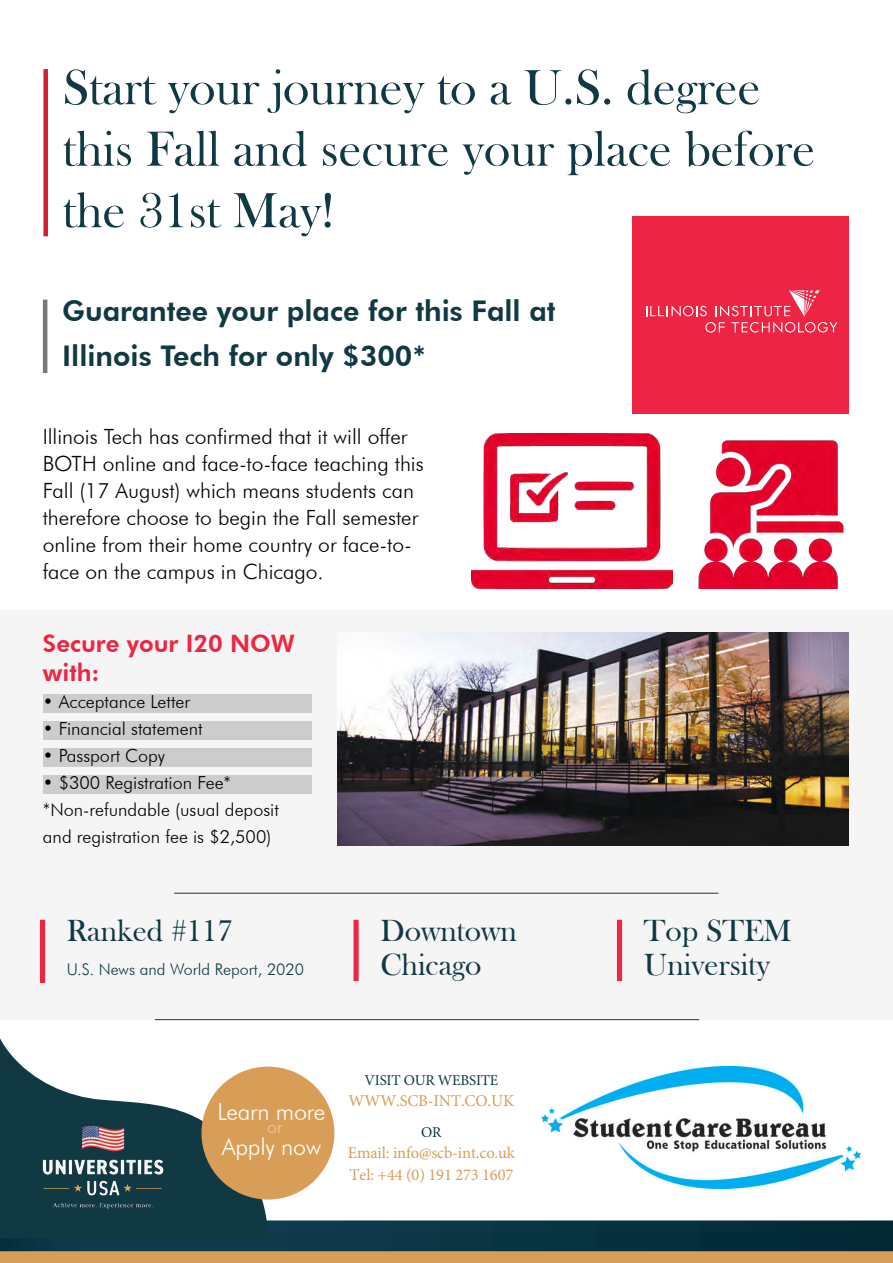
<style>
.page{position:relative;width:893px;height:1263px;background:#fff}
.page>*{position:absolute;margin:0;border:0;box-sizing:border-box;transform-origin:0 0}
.Page_Sub_Header__TOC{font:51px/61.5px "Bask Old Face";color:#103944}
.Page_Header_TOC{font:31.5px/34px "Bask Old Face";color:#103944}
.Page_Sub_Header__TOC-2{font:800 28.5px/45px "Futura BT";color:#103944}
.t1{font:800 24px/28.8px "Futura BT";color:#ed2643}
.t2{font:300 23.4px "Futura BT";letter-spacing:-.01em;color:#fff}
.t3{font:300 21px/27px "Futura BT";color:#000}
.t4{font:300 18px/27px "Futura BT";color:#000}
.t5{font:300 17.85px "Futura BT";color:#ebcaa2}
.t6{font:16.5px/21.9px "Minion Pro";letter-spacing:-.01em;color:#d89e58}
.Page_Header_TOC-2{font:300 16.05px "Futura BT";color:#103944}
.t7{font:15px "Minion Pro";letter-spacing:-.015em;color:#103944}
</style>
<div class="page">
<div style="left:0;top:610px;width:893px;height:409px;background:#f5f5f5"></div>
<div style="left:0;top:1251px;width:893px;height:12px;background:#d89e58"></div>
<div style="left:632px;top:216px;width:217px;height:198px;background:#ed2443"></div>
<svg style="left:646px;top:290px;width:191px;height:43px"></svg>
<div style="left:40px;top:920px;width:5px;height:63px;background:#ed2643"></div>
<div style="left:353px;top:920px;width:6px;height:61px;background:#ed2643"></div>
<div style="left:617px;top:920px;width:5px;height:61px;background:#ed2643"></div>
<svg style="left:0;top:1220px;width:893px;height:31px;background:#0c3543"></svg>
<div style="left:43px;top:69px;width:5px;height:167px;background:#d0202f"></div>
<img style="left:337px;top:632px;width:511px;height:214px">
<hr style="left:174px;top:893px;width:544px;height:1px;background:#103944">
<hr style="left:155px;top:1019px;width:544px;height:1px;background:#103944">
<svg style="left:0;top:1038px;width:268px;height:200px;fill:#103944"></svg>
<div style="left:201px;top:1066px;width:133px;height:133px;background:#d89e58;border-radius:50%"></div>
<img style="left:37px;top:1115px;width:133px;height:104px">
<hr style="left:43px;top:300px;width:4px;height:73px;background:#76797a">
<div style="left:43px;top:694px;width:269px;height:18px;background:#ccc"></div>
<div style="left:43px;top:721px;width:269px;height:18px;background:#ccc"></div>
<div style="left:43px;top:748px;width:269px;height:18px;background:#ccc"></div>
<div style="left:43px;top:775px;width:269px;height:18px;background:#ccc"></div>
<img style="left:471px;top:433px;width:201px;height:155px">
<img style="left:698px;top:440px;width:146px;height:148px">
<img style="left:541px;top:1066px;width:320px;height:122px">
<p class="Page_Sub_Header__TOC" style="left:63px;top:58px;width:754px">Start your journey to a U.S. degree this Fall and secure your place before the 31st May!</p>
<p class="Page_Sub_Header__TOC-2" style="left:62px;top:288px;width:495px">Guarantee your place for this Fall at<br>Illinois Tech for only $300*</p>
<p class="t3" style="left:43px;top:423px;width:383px">Illinois Tech has confirmed that it will offer BOTH online and face-to-face teaching this Fall (17 August) which means students can therefore choose to begin the Fall semester online from their home country or face-to&shy;face on the campus in Chicago.</p>
<p class="t1" style="left:43px;top:629px;width:254px">Secure your I20 NOW with:</p>
<p class="t4" style="left:43px;top:688px;width:149px">• Acceptance Letter</p>
<p class="t4" style="left:43px;top:715px;width:161px">• Financial statement</p>
<p class="t4" style="left:43px;top:742px;width:124px">• Passport Copy</p>
<p class="t4" style="left:43px;top:769px;width:190px">• $300 Registration Fee*</p>
<p class="t4" style="left:43px;top:796px;width:237px">*Non-refundable (usual deposit and registration fee is $2,500)</p>
<p class="Page_Header_TOC" style="left:67px;top:915px;width:168px">Ranked #117</p>
<p class="Page_Header_TOC-2" style="left:67px;top:960px;width:239px">U.S. News and World Report, 2020</p>
<p class="Page_Header_TOC" style="left:380px;top:915px;width:138px">Downtown<br>Chicago</p>
<p class="Page_Header_TOC" style="left:644px;top:915px;width:149px">Top STEM<br>University</p>
<p class="t2" style="left:217px;top:1097px;width:110px">Learn more</p>
<p class="t2" style="left:222px;top:1133px;width:101px">Apply now</p>
<p class="t5" style="left:267px;top:1116px;width:17px">or</p>
<p class="t7" style="left:364px;top:1070px;width:136px">VISIT OUR WEBSITE</p>
<p class="t6" style="left:349px;top:1090px;width:167px">WWW.SCB-INT.CO.UK</p>
<p class="t7" style="left:421px;top:1122px;width:22px">OR</p>
<p class="t6" style="left:348px;top:1142px;width:168px">Email: info@scb-int.co.uk<br>Tel: +44 (0) 191 273 1607</p>
</div>
